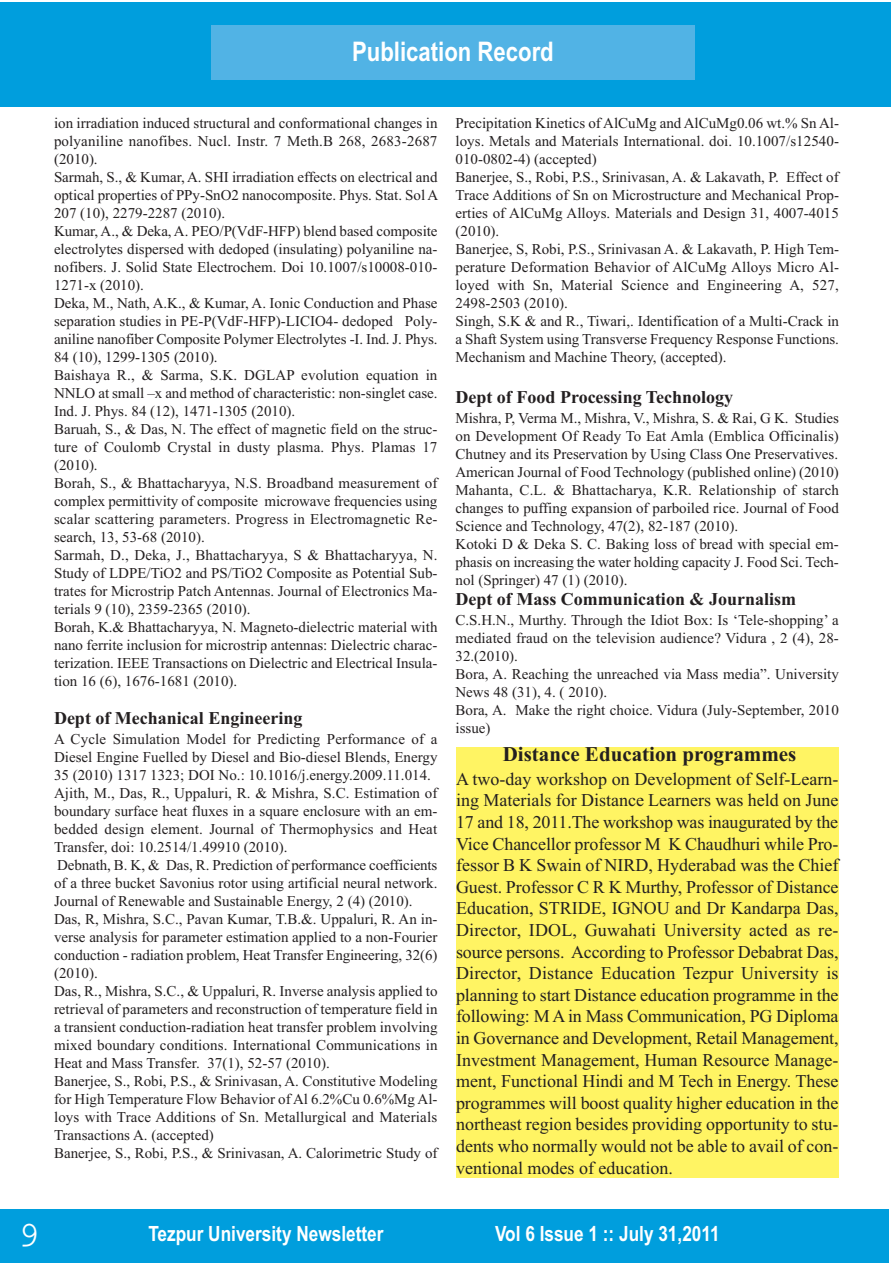
<style>
.page{position:relative;width:893px;height:1263px;background:#fff}
.page>*{position:absolute;margin:0;border:0;box-sizing:border-box;transform-origin:0 0}
.t1{font:36px "Courier";color:#fff}
.t2{font:700 27px "Arial Narrow";color:#fff}
.t3{font:700 21px "Arial Narrow";color:#fff}
.t4{font:700 21px "Times New Roman";color:#231f20}
.t5{font:18px/21.6px "Times New Roman";color:#231f20;text-align:justify}
.t6{font:700 18px "Times New Roman";color:#231f20}
.t7{font:15px/18px "Times New Roman";color:#231f20}
</style>
<div class="page">
<div style="left:0;top:1209px;width:889px;height:54px;background:#009edd"></div>
<div style="left:0;top:3px;width:891px;height:104px;background:#009edd"></div>
<div style="left:211px;top:25px;width:484px;height:55px;background:#51b3e5"></div>
<div style="left:456px;top:747px;width:382px;height:431px;background:#fff463"></div>
<h2 class="t2" style="left:352px;top:36px;width:203px">Publication Record</h2>
<p class="t7" style="left:54px;top:114px;width:386px">ion irradiation induced structural and conformational changes in polyaniline nanofibes. Nucl. Instr. 7 Meth.B 268, 2683-2687 (2010).<br>Sarmah, S., &amp; Kumar, A. SHI irradiation effects on electrical and optical properties of PPy-SnO2 nanocomposite. Phys. Stat. Sol A 207 (10), 2279-2287 (2010).<br>Kumar, A., &amp; Deka, A. PEO/P(VdF-HFP) blend based composite electrolytes dispersed with dedoped (insulating) polyaniline na&shy;nofibers. J. Solid State Electrochem. Doi 10.1007/s10008-010- 1271-x (2010).<br>Deka, M., Nath, A.K., &amp; Kumar, A. Ionic Conduction and Phase separation studies in PE-P(VdF-HFP)-LICIO4- dedoped Poly&shy;aniline nanofiber Composite Polymer Electrolytes -I. Ind. J. Phys.<br>84 (10), 1299-1305 (2010).<br>Baishaya R., &amp; Sarma, S.K. DGLAP evolution equation in NNLO at small –x and method of characteristic: non-singlet case.<br>Ind. J. Phys. 84 (12), 1471-1305 (2010).<br>Baruah, S., &amp; Das, N. The effect of magnetic field on the struc&shy;ture of Coulomb Crystal in dusty plasma. Phys. Plamas 17 (2010).<br>Borah, S., &amp; Bhattacharyya, N.S. Broadband measurement of complex permittivity of composite microwave frequencies using scalar scattering parameters. Progress in Electromagnetic Re&shy;search, 13, 53-68 (2010).<br>Sarmah, D., Deka, J., Bhattacharyya, S &amp; Bhattacharyya, N.<br>Study of LDPE/TiO2 and PS/TiO2 Composite as Potential Sub&shy;trates for Microstrip Patch Antennas. Journal of Electronics Ma&shy;terials 9 (10), 2359-2365 (2010).<br>Borah, K.&amp; Bhattacharyya, N. Magneto-dielectric material with nano ferrite inclusion for microstrip antennas: Dielectric charac&shy;terization. IEEE Transactions on Dielectric and Electrical Insula&shy;tion 16 (6), 1676-1681 (2010).</p>
<p class="t6" style="left:54px;top:707px;width:250px">Dept of Mechanical Engineering</p>
<p class="t7" style="left:54px;top:729px;width:385px">A Cycle Simulation Model for Predicting Performance of a Diesel Engine Fuelled by Diesel and Bio-diesel Blends, Energy 35 (2010) 1317 1323; DOI No.: 10.1016/j.energy.2009.11.014.<br>Ajith, M., Das, R., Uppaluri, R. &amp; Mishra, S.C. Estimation of boundary surface heat fluxes in a square enclosure with an em&shy;bedded design element. Journal of Thermophysics and Heat Transfer, doi: 10.2514/1.49910 (2010).<br>Debnath, B. K, &amp; Das, R. Prediction of performance coefficients of a three bucket Savonius rotor using artificial neural network.<br>Journal of Renewable and Sustainable Energy, 2 (4) (2010).<br>Das, R, Mishra, S.C., Pavan Kumar, T.B.&amp;. Uppaluri, R. An in&shy;verse analysis for parameter estimation applied to a non-Fourier conduction - radiation problem, Heat Transfer Engineering, 32(6) (2010).<br>Das, R., Mishra, S.C., &amp; Uppaluri, R. Inverse analysis applied to retrieval of parameters and reconstruction of temperature field in a transient conduction-radiation heat transfer problem involving mixed boundary conditions. International Communications in Heat and Mass Transfer. 37(1), 52-57 (2010).<br>Banerjee, S., Robi, P.S., &amp; Srinivasan, A. Constitutive Modeling for High Temperature Flow Behavior of Al 6.2%Cu 0.6%Mg Al&shy;loys with Trace Additions of Sn. Metallurgical and Materials Transactions A. (accepted)<br>Banerjee, S., Robi, P.S., &amp; Srinivasan, A. Calorimetric Study of</p>
<p class="t7" style="left:455px;top:114px;width:385px">Precipitation Kinetics of AlCuMg and AlCuMg0.06 wt.% Sn Al&shy;loys. Metals and Materials International. doi. 10.1007/s12540- 010-0802-4) (accepted)<br>Banerjee, S., Robi, P.S., Srinivasan, A. &amp; Lakavath, P. Effect of Trace Additions of Sn on Microstructure and Mechanical Prop&shy;erties of AlCuMg Alloys. Materials and Design 31, 4007-4015 (2010).<br>Banerjee, S, Robi, P.S., Srinivasan A. &amp; Lakavath, P. High Tem&shy;perature Deformation Behavior of AlCuMg Alloys Micro Al&shy;loyed with Sn, Material Science and Engineering A, 527, 2498-2503 (2010).<br>Singh, S.K &amp; and R., Tiwari,. Identification of a Multi-Crack in a Shaft System using Transverse Frequency Response Functions.<br>Mechanism and Machine Theory, (accepted).</p>
<p class="t6" style="left:455px;top:387px;width:279px">Dept of Food Processing Technology</p>
<p class="t7" style="left:455px;top:409px;width:385px">Mishra, P, Verma M., Mishra, V., Mishra, S. &amp; Rai, G K. Studies on Development Of Ready To Eat Amla (Emblica Officinalis)<br>Chutney and its Preservation by Using Class One Preservatives.<br>American Journal of Food Technology (published online) (2010)<br>Mahanta, C.L. &amp; Bhattacharya, K.R. Relationship of starch changes to puffing expansion of parboiled rice. Journal of Food Science and Technology, 47(2), 82-187 (2010).<br>Kotoki D &amp; Deka S. C. Baking loss of bread with special em&shy;phasis on increasing the water holding capacity J. Food Sci. Tech&shy;nol (Springer) 47 (1) (2010).</p>
<p class="t6" style="left:455px;top:588px;width:342px">Dept of Mass Communication &amp; Journalism</p>
<p class="t7" style="left:455px;top:611px;width:385px">C.S.H.N., Murthy. Through the Idiot Box: Is ‘Tele-shopping’ a mediated fraud on the television audience? Vidura , 2 (4), 28- 32.(2010).<br>Bora, A. Reaching the unreached via Mass media”. University News 48 (31), 4. ( 2010).<br>Bora, A. Make the right choice. Vidura (July-September, 2010 issue)</p>
<h3 class="t4" style="left:503px;top:742px;width:295px">Distance Education programmes</h3>
<p class="t5" style="left:456px;top:768px;width:384px">A two-day workshop on Development of Self-Learn&shy;ing Materials for Distance Learners was held on June 17 and 18, 2011.The workshop was inaugurated by the Vice Chancellor professor M K Chaudhuri while Pro&shy;fessor B K Swain of NIRD, Hyderabad was the Chief Guest. Professor C R K Murthy, Professor of Distance Education, STRIDE, IGNOU and Dr Kandarpa Das, Director, IDOL, Guwahati University acted as re&shy;source persons. According to Professor Debabrat Das, Director, Distance Education Tezpur University is planning to start Distance education programme in the following: M A in Mass Communication, PG Diploma in Governance and Development, Retail Management, Investment Management, Human Resource Manage&shy;ment, Functional Hindi and M Tech in Energy. These programmes will boost quality higher education in the northeast region besides providing opportunity to stu&shy;dents who normally would not be able to avail of con&shy;ventional modes of education.</p>
<h1 class="t1" style="left:20px;top:1223px;width:23px">9</h1>
<h3 class="t3" style="left:148px;top:1221px;width:237px">Tezpur University Newsletter</h3>
<h3 class="t3" style="left:495px;top:1221px;width:226px">Vol 6 Issue 1 :: July 31,2011</h3>
</div>
